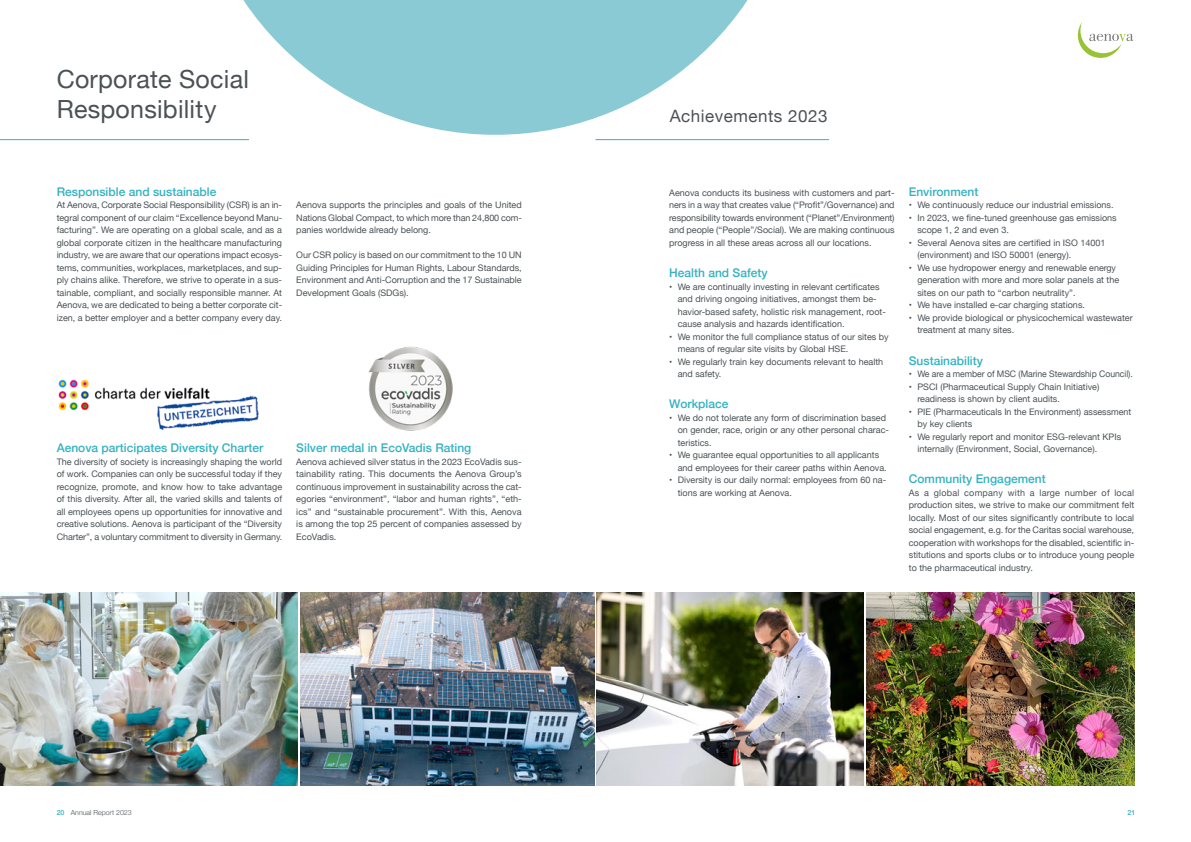
<style>
.page{position:relative;width:1191px;height:842px;background:#fff}
.page>*{position:absolute;margin:0;border:0;box-sizing:border-box;transform-origin:0 0}
.t1{font:25px/30px "Helvetica Neue";letter-spacing:.01em;color:#4b5255}
.t2{font:17px "Helvetica Neue";letter-spacing:.03em;color:#4b5255}
.t3{font:500 12px "Helvetica Neue";color:#34b2c1}
.t4{font:9px/12.5px "Helvetica Neue";color:#4b5255}
.t5{font:300 7px "Helvetica Neue";color:#4b5255}
.t6{font:500 7px "Helvetica Neue";color:#34b2c1}
.s1{font-weight:500;color:#34b2c1}
</style>
<div class="page">
<svg style="left:1077px;top:22px;width:56px;height:36px"></svg>
<svg style="left:243px;top:0;width:505px;height:135px;fill:#8acad4"></svg>
<img style="left:300px;top:592px;width:294px;height:193px">
<img style="left:0;top:592px;width:298px;height:193px">
<img style="left:597px;top:592px;width:266px;height:193px">
<img style="left:866px;top:592px;width:268px;height:193px">
<img style="left:368px;top:346px;width:85px;height:85px">
<hr style="left:0;top:139px;width:249px;height:1px;background:#34b2c1">
<img style="left:58px;top:379px;width:201px;height:51px">
<hr style="left:595px;top:139px;width:234px;height:1px;background:#34b2c1">
<h1 class="t1" style="left:57px;top:66px;width:194px">Corporate Social<br>Responsibility</h1>
<h3 class="t3" style="left:57px;top:182px;width:161px">Responsible and sustainable</h3>
<p class="t4" style="left:57px;top:199px;width:227px;text-align:justify">At Aenova, Corporate Social Responsibility (CSR) is an in&shy;tegral component of our claim “Excellence beyond Manu&shy;facturing”. We are operating on a global scale, and as a global corporate citizen in the healthcare manufacturing industry, we are aware that our operations impact ecosys&shy;tems, communities, workplaces, marketplaces, and sup&shy;ply chains alike. Therefore, we strive to operate in a sus&shy;tainable, compliant, and socially responsible manner. At Aenova, we are dedicated to being a better corporate cit&shy;izen, a better employer and a better company every day.</p>
<p class="t4" style="left:296px;top:199px;width:227px;text-align:justify">Aenova supports the principles and goals of the United Nations Global Compact, to which more than 24,800 com&shy;panies worldwide already belong.</p>
<p class="t4" style="left:296px;top:249px;width:227px;text-align:justify">Our CSR policy is based on our commitment to the 10 UN Guiding Principles for Human Rights, Labour Standards, Environment and Anti-Corruption and the 17 Sustainable Development Goals (SDGs).</p>
<h3 class="t3" style="left:57px;top:438px;width:208px">Aenova participates Diversity Charter</h3>
<p class="t4" style="left:57px;top:456px;width:227px;text-align:justify">The diversity of society is increasingly shaping the world of work. Companies can only be successful today if they recognize, promote, and know how to take advantage of this diversity. After all, the varied skills and talents of all employees opens up opportunities for innovative and creative solutions. Aenova is participant of the “Diversity Charter”, a voluntary commitment to diversity in Germany.</p>
<h3 class="t3" style="left:296px;top:438px;width:176px">Silver medal in EcoVadis Rating</h3>
<p class="t4" style="left:296px;top:456px;width:227px;text-align:justify">Aenova achieved silver status in the 2023 EcoVadis sus&shy;tainability rating. This documents the Aenova Group’s continuous improvement in sustainability across the cat&shy;egories “environment”, “labor and human rights”, “eth&shy;ics” and “sustainable procurement”. With this, Aenova is among the top 25 percent of companies assessed by EcoVadis.</p>
<h2 class="t2" style="left:670px;top:104px;width:159px">Achievements 2023</h2>
<p class="t4" style="left:669px;top:187px;width:227px;text-align:justify">Aenova conducts its business with customers and part&shy;ners in a way that creates value (“Profit”/Governance) and responsibility towards environment (“Planet”/Environment) and people (“People”/Social). We are making continuous progress in all these areas across all our locations.</p>
<h3 class="t3" style="left:669px;top:263px;width:100px">Health and Safety</h3>
<p class="t4" style="left:677px;top:281px;width:209px;text-indent:-9px">• We are continually investing in relevant certificates and driving ongoing initiatives, amongst them be&shy;havior-based safety, holistic risk management, root&shy;cause analysis and hazards identification.</p>
<p class="t4" style="left:677px;top:331px;width:212px;text-indent:-9px">• We monitor the full compliance status of our sites by means of regular site visits by Global HSE.</p>
<p class="t4" style="left:677px;top:356px;width:207px;text-indent:-9px">• We regularly train key documents relevant to health and safety.</p>
<h3 class="t3" style="left:669px;top:394px;width:61px">Workplace</h3>
<p class="t4" style="left:677px;top:412px;width:213px;text-indent:-9px">• We do not tolerate any form of discrimination based on gender, race, origin or any other personal charac&shy;teristics.</p>
<p class="t4" style="left:677px;top:449px;width:210px;text-indent:-9px">• We guarantee equal opportunities to all applicants and employees for their career paths within Aenova.</p>
<p class="t4" style="left:677px;top:474px;width:210px;text-indent:-9px">• Diversity is our daily normal: employees from 60 na&shy;tions are working at Aenova.</p>
<h3 class="t3" style="left:909px;top:182px;width:71px">Environment</h3>
<p class="t4" style="left:909px;top:199px;width:206px">• We continuously reduce our industrial emissions.</p>
<p class="t4" style="left:917px;top:212px;width:201px;text-indent:-9px">• In 2023, we fine-tuned greenhouse gas emissions scope 1, 2 and even 3.</p>
<p class="t4" style="left:917px;top:237px;width:190px;text-indent:-9px">• Several Aenova sites are certified in ISO 14001 (environment) and ISO 50001 (energy).</p>
<p class="t4" style="left:917px;top:262px;width:203px;text-indent:-9px">• We use hydropower energy and renewable energy generation with more and more solar panels at the sites on our path to “carbon neutrality”.</p>
<p class="t4" style="left:909px;top:299px;width:178px">• We have installed e-car charging stations.</p>
<p class="t4" style="left:917px;top:312px;width:217px;text-indent:-9px">• We provide biological or physicochemical wastewater treatment at many sites.</p>
<h3 class="t3" style="left:909px;top:351px;width:76px">Sustainability</h3>
<p class="t4" style="left:909px;top:368px;width:225px">• We are a member of MSC (Marine Stewardship Council).</p>
<p class="t4" style="left:917px;top:381px;width:184px;text-indent:-9px">• PSCI (Pharmaceutical Supply Chain Initiative) readiness is shown by client audits.</p>
<p class="t4" style="left:917px;top:406px;width:215px;text-indent:-9px">• PIE (Pharmaceuticals In the Environment) assessment by key clients</p>
<p class="t4" style="left:917px;top:431px;width:205px;text-indent:-9px">• We regularly report and monitor ESG-relevant KPIs internally (Environment, Social, Governance).</p>
<h3 class="t3" style="left:909px;top:469px;width:138px">Community Engagement</h3>
<p class="t4" style="left:909px;top:487px;width:227px;text-align:justify">As a global company with a large number of local production sites, we strive to make our commitment felt locally. Most of our sites significantly contribute to local social engagement, e.g. for the Caritas social warehouse, cooperation with workshops for the disabled, scientific in&shy;stitutions and sports clubs or to introduce young people to the pharmaceutical industry.</p>
<p class="t5" style="left:57px;top:806px;width:77px"><span class="s1">20</span> Annual Report 2023</p>
<p class="t6" style="left:1127px;top:806px;width:9px">21</p>
</div>
